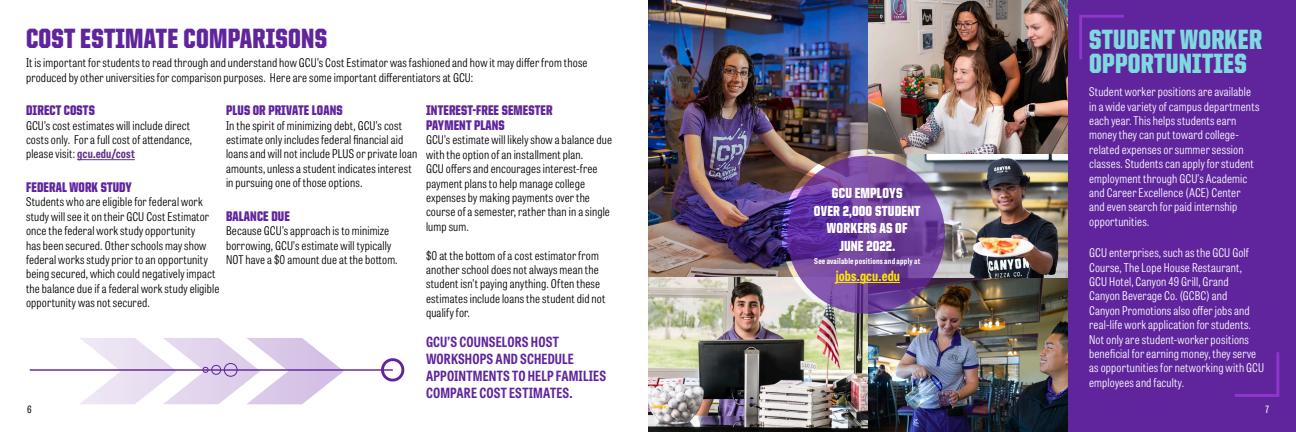
<style>
.page{position:relative;width:1296px;height:432px;background:#fff}
.page>*{position:absolute;margin:0;border:0;box-sizing:border-box;transform-origin:0 0}
.t1{font:900 28px/24px "United Sans Cond";letter-spacing:.01em;color:#7edadf}
.t2{font:900 28px "United Sans Cond";letter-spacing:.01em;color:#60259d}
.t3{font:900 14.6px/17.5px "United Sans Cond";letter-spacing:.01em;color:#fff;text-align:center}
.t4{font:900 14px/14.8px "United Sans Cond";letter-spacing:.01em;color:#60259d}
.t5{font:700 14px/16.8px "Tablet Gothic Condensed";letter-spacing:.01em;color:#60259d}
.t6{font:700 14px "Tablet Gothic Condensed";letter-spacing:.01em;color:#ffe800}
.t7{font:300 12px/14.4px "Tablet Gothic Condensed";letter-spacing:.015em;color:#000}
.t8{font:300 12px/14.4px "Tablet Gothic Condensed";letter-spacing:.015em;color:#fff}
.t9{font:10px "Tablet Gothic Condensed";color:#000}
.t10{font:10px "Tablet Gothic Condensed";color:#fff}
.t11{font:700 8.1px "Tablet Gothic Condensed";letter-spacing:.025em;color:#fff}
.s1{font-weight:700;color:#613293}
</style>
<div class="page">
<div style="left:1068px;top:0;width:228px;height:432px;background:#60259d"></div>
<img style="left:867px;top:156px;width:201px;height:276px">
<hr style="left:77px;top:159px;width:58px;height:1px;background:#613293">
<svg style="left:80px;top:338px;width:264px;height:67px"></svg>
<svg style="left:381px;top:358px;width:24px;height:24px"></svg>
<hr style="left:30px;top:369px;width:363px;height:2px;background:#60259d">
<img style="left:867px;top:0;width:201px;height:156px">
<img style="left:648px;top:0;width:219px;height:278px">
<img style="left:648px;top:278px;width:219px;height:154px">
<img style="left:781px;top:149px;width:171px;height:170px;border-radius:50%">
<svg style="left:787px;top:156px;width:158px;height:158px;background:#6d3f9c"></svg>
<hr style="left:836px;top:282px;width:64px;height:1px;background:#ffe800">
<svg style="left:1235px;top:352px;width:44px;height:45px"></svg>
<svg style="left:1079px;top:15px;width:45px;height:44px"></svg>
<h1 class="t2" style="left:26px;top:24px;width:303px">COST ESTIMATE COMPARISONS</h1>
<p class="t7" style="left:26px;top:55px;width:563px">It is important for students to read through and understand how GCU’s Cost Estimator was fashioned and how it may differ from those produced by other universities for comparison purposes. Here are some important differentiators at GCU:</p>
<p class="t4" style="left:26px;top:103px;width:70px">DIRECT COSTS</p>
<p class="t7" style="left:26px;top:118px;width:167px">GCU’s cost estimates will include direct costs only. For a full cost of attendance, please visit: <span class="s1">gcu.edu/cost</span></p>
<p class="t4" style="left:26px;top:180px;width:107px">FEDERAL WORK STUDY</p>
<p class="t7" style="left:26px;top:195px;width:195px">Students who are eligible for federal work study will see it on their GCU Cost Estimator once the federal work study opportunity<br>has been secured. Other schools may show federal works study prior to an opportunity being secured, which could negatively impact the balance due if a federal work study eligible opportunity was not secured.</p>
<p class="t4" style="left:426px;top:103px;width:128px">INTEREST-FREE SEMESTER<br>PAYMENT PLANS</p>
<p class="t7" style="left:426px;top:132px;width:188px">GCU’s estimate will likely show a balance due with the option of an installment plan.<br>GCU offers and encourages interest-free payment plans to help manage college expenses by making payments over the course of a semester, rather than in a single lump sum.</p>
<p class="t7" style="left:426px;top:248px;width:181px">$0 at the bottom of a cost estimator from another school does not always mean the student isn’t paying anything. Often these estimates include loans the student did not qualify for.</p>
<p class="t5" style="left:426px;top:333px;width:182px">GCU’S COUNSELORS HOST<br>WORKSHOPS AND SCHEDULE<br>APPOINTMENTS TO HELP FAMILIES<br>COMPARE COST ESTIMATES.</p>
<p class="t4" style="left:226px;top:103px;width:118px">PLUS OR PRIVATE LOANS</p>
<p class="t7" style="left:226px;top:118px;width:193px">In the spirit of minimizing debt, GCU’s cost estimate only includes federal financial aid loans and will not include PLUS or private loan amounts, unless a student indicates interest in pursuing one of those options.</p>
<p class="t4" style="left:226px;top:209px;width:65px">BALANCE DUE</p>
<p class="t7" style="left:226px;top:223px;width:173px">Because GCU’s approach is to minimize borrowing, GCU’s estimate will typically<br>NOT have a $0 amount due at the bottom.</p>
<p class="t9" style="left:27px;top:402px;width:6px">6</p>
<p class="t3" style="left:814px;top:184px;width:108px">GCU EMPLOYS<br>OVER 2,000 STUDENT<br>WORKERS AS OF<br>JUNE 2022.</p>
<p class="t11" style="left:814px;top:256px;width:108px">See available positions and apply at</p>
<p class="t6" style="left:836px;top:266px;width:66px">jobs.gcu.edu</p>
<h1 class="t1" style="left:1089px;top:27px;width:174px">STUDENT WORKER<br>OPPORTUNITIES</h1>
<p class="t8" style="left:1089px;top:84px;width:172px">Student worker positions are available in a wide variety of campus departments each year. This helps students earn money they can put toward college&shy;related expenses or summer session classes. Students can apply for student employment through GCU’s Academic and Career Excellence (ACE) Center<br>and even search for paid internship opportunities.</p>
<p class="t8" style="left:1089px;top:245px;width:176px">GCU enterprises, such as the GCU Golf Course, The Lope House Restaurant,<br>GCU Hotel, Canyon 49 Grill, Grand<br>Canyon Beverage Co. (GCBC) and<br>Canyon Promotions also offer jobs and real-life work application for students.<br>Not only are student-worker positions beneficial for earning money, they serve as opportunities for networking with GCU employees and faculty.</p>
<p class="t10" style="left:1265px;top:402px;width:5px">7</p>
</div>
